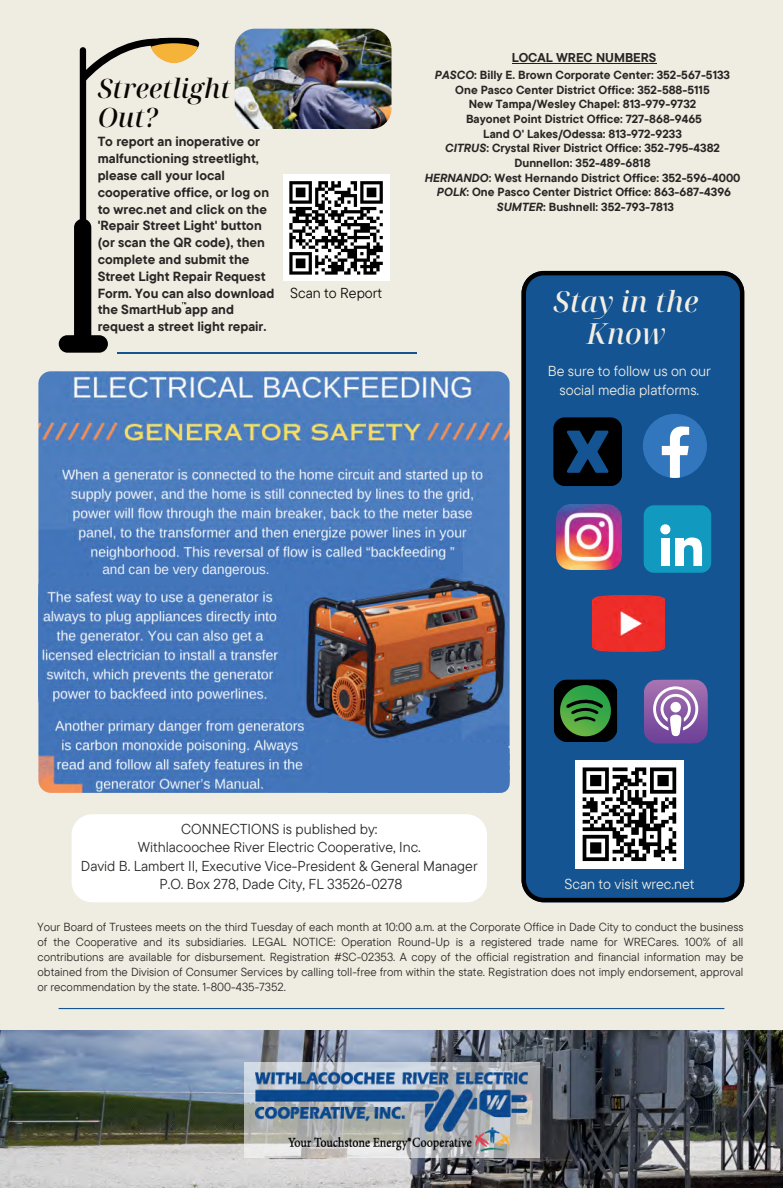
<style>
.page{position:relative;width:783px;height:1188px;background:#efece1}
.page>*{position:absolute;margin:0;border:0;box-sizing:border-box;transform-origin:0 0}
.t1{font:italic 500 29.1px/31.7px "Noto Serif Display";color:#f4eee2;text-align:center}
.t2{font:italic 500 26.7px/29.4px "Noto Serif Display";color:#080704}
.t3{font:14.4px/18.3px "TT Commons Pro";color:#282625;text-align:center}
.t4{font:14.4px/19.4px "TT Commons Pro";color:#f4eee2;text-align:center}
.t5{font:14.4px "TT Commons Pro";color:#080704}
.t6{font:13.5px "Arimo";color:#eaeff8}
.t7{font:700 13.2px/16.8px "TT Commons Pro";color:#282625}
.t8{font:700 12.75px "TT Commons Pro";color:#282625}
.t9{font:11.7px/14.9px "TT Commons Pro";color:#282625;text-align:justify}
.t10{font:700 11.7px/14.7px "TT Commons Pro";color:#282625;text-align:center}
.s1{font-style:italic}
</style>
<div class="page">
<img style="left:235px;top:29px;width:156px;height:100px;border-radius:20px">
<hr style="left:59px;top:1008px;width:665px;height:1px;background:#145493">
<hr style="left:118px;top:352px;width:299px;height:1px;background:#145493">
<svg style="left:522px;top:271px;width:222px;height:631px;background:#134e88"></svg>
<img style="left:0;top:1030px;width:783px;height:158px">
<svg style="left:244px;top:1062px;width:295px;height:95px;background:#c2c5c8"></svg>
<img style="left:255px;top:1072px;width:272px;height:80px">
<img style="left:593px;top:595px;width:72px;height:56px">
<img style="left:557px;top:504px;width:65px;height:65px">
<svg style="left:643px;top:414px;width:64px;height:64px;background:#4f87bf"></svg>
<svg style="left:553px;top:417px;width:69px;height:69px;background:#051627"></svg>
<div style="left:575px;top:760px;width:109px;height:109px;background:#fff"></div>
<svg style="left:583px;top:767px;width:26px;height:4px"></svg>
<svg style="left:613px;top:767px;width:15px;height:4px"></svg>
<svg style="left:635px;top:767px;width:11px;height:4px"></svg>
<svg style="left:650px;top:767px;width:26px;height:4px"></svg>
<svg style="left:583px;top:771px;width:93px;height:90px"></svg>
<div style="left:644px;top:505px;width:67px;height:68px;background:#1199c0;border-radius:10px"></div>
<svg style="left:660px;top:524px;width:10px;height:10px"></svg>
<div style="left:661px;top:538px;width:9px;height:28px;background:#fff"></div>
<div style="left:675px;top:538px;width:8px;height:28px;background:#fff"></div>
<svg style="left:683px;top:537px;width:20px;height:29px"></svg>
<div style="left:553px;top:679px;width:65px;height:63px;background:#000;border-radius:15px"></div>
<img style="left:560px;top:685px;width:51px;height:51px">
<svg style="left:565px;top:695px;width:41px;height:29px"></svg>
<img style="left:644px;top:679px;width:64px;height:65px">
<svg style="left:653px;top:686px;width:45px;height:50px;background:#b496c5"></svg>
<svg style="left:59px;top:38px;width:140px;height:315px"></svg>
<svg style="left:151px;top:43px;width:47px;height:20px"></svg>
<div style="left:283px;top:175px;width:106px;height:106px;background:#fff"></div>
<svg style="left:289px;top:181px;width:94px;height:94px"></svg>
<div style="left:72px;top:814px;width:415px;height:88px;background:#fff;border-radius:20px"></div>
<img style="left:38px;top:371px;width:472px;height:422px;border-radius:12px">
<div style="left:321px;top:742px;width:189px;height:51px;background:#4375bb;border-radius:9px"></div>
<hr style="left:512px;top:63px;width:144px;height:1px;background:#1f2023">
<div style="left:38px;top:577px;width:247px;height:132px;background:#4375bb;border-radius:9px"></div>
<img style="left:38px;top:586px;width:247px;height:120px;border-radius:12px">
<div style="left:447px;top:553px;width:16px;height:20px;background:#4375bb"></div>
<h2 class="t2" style="left:98px;top:75px;width:135px">Streetlight<br>Out?</h2>
<p class="t7" style="left:98px;top:133px;width:178px">To report an inoperative or malfunctioning streetlight, please call your local cooperative office, or log on to wrec.net and click on the 'Repair Street Light' button (or scan the QR code), then complete and submit the<br>Street Light Repair Request<br>Form. You can also download the SmartHub app and request a street light repair.</p>
<p class="t5" style="left:290px;top:283px;width:93px">Scan to Report</p>
<p class="t8" style="left:512px;top:48px;width:146px">LOCAL WREC NUMBERS</p>
<p class="t10" style="left:425px;top:68px;width:317px"><span class="s1">PASCO</span>: Billy E. Brown Corporate Center: 352-567-5133<br>One Pasco Center District Office: 352-588-5115<br>New Tampa/Wesley Chapel: 813-979-9732<br>Bayonet Point District Office: 727-868-9465<br>Land O' Lakes/Odessa: 813-972-9233<br><span class="s1">CITRUS</span>: Crystal River District Office: 352-795-4382<br>Dunnellon: 352-489-6818<br><span class="s1">HERNANDO</span>: West Hernando District Office: 352-596-4000<br><span class="s1">POLK</span>: One Pasco Center District Office: 863-687-4396<br><span class="s1">SUMTER</span>: Bushnell: 352-793-7813</p>
<h1 class="t1" style="left:554px;top:288px;width:146px">Stay in the<br>Know</h1>
<p class="t4" style="left:548px;top:361px;width:164px">Be sure to follow us on our social media platforms.</p>
<p class="t6" style="left:102px;top:561px;width:169px">and can be very dangerous.</p>
<p class="t3" style="left:81px;top:820px;width:398px">CONNECTIONS is published by:<br>Withlacoochee River Electric Cooperative, Inc.<br>David B. Lambert II, Executive Vice-President &amp; General Manager P.O. Box 278, Dade City, FL 33526-0278</p>
<p class="t9" style="left:38px;top:920px;width:707px">Your Board of Trustees meets on the third Tuesday of each month at 10:00 a.m. at the Corporate Office in Dade City to conduct the business of the Cooperative and its subsidiaries. LEGAL NOTICE: Operation Round-Up is a registered trade name for WRECares. 100% of all contributions are available for disbursement. Registration #SC-02353. A copy of the official registration and financial information may be obtained from the Division of Consumer Services by calling toll-free from within the state. Registration does not imply endorsement, approval or recommendation by the state. 1-800-435-7352.</p>
<p class="t4" style="left:564px;top:874px;width:131px">Scan to visit wrec.net</p>
</div>
